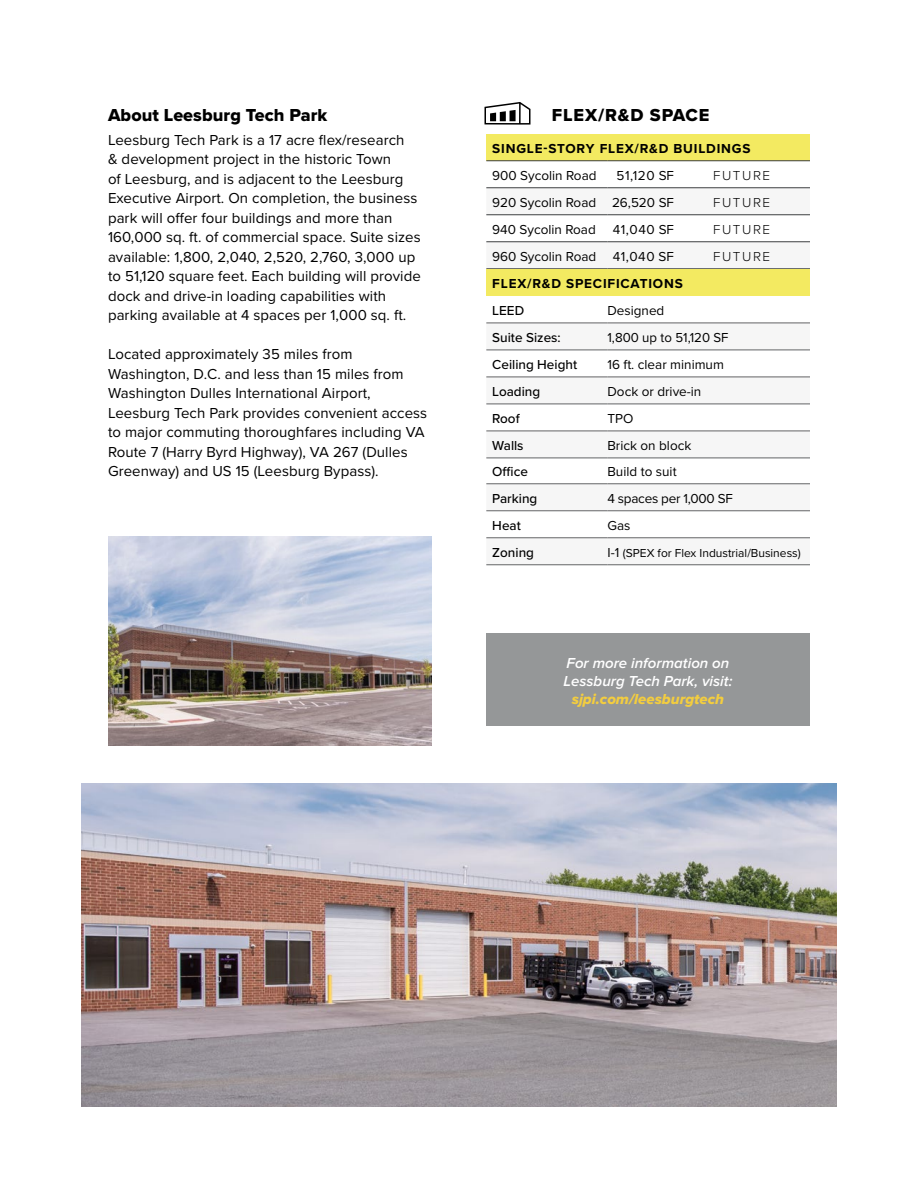
<style>
.page{position:relative;width:918px;height:1188px;background:#fff}
.page>*{position:absolute;margin:0;border:0;box-sizing:border-box;transform-origin:0 0}
.t1{font:18px "Proxima Nova Extrabld";letter-spacing:.005em;color:#000}
.t2{font:18px "Proxima Nova Extrabld";letter-spacing:.05em;color:#000}
.t3{font:15px/19.5px "Proxima Nova";letter-spacing:.005em;color:#000}
.t4{font:italic 600 15px/18px "Proxima Nova";color:#fff}
.t5{font:15px "Proxima Nova Extrabld It";color:#f3cd3f}
.t6{font:13.5px "Proxima Nova";color:#000}
.t7{font:500 13.5px "Proxima Nova";color:#000}
.t8{font:700 13.5px "Proxima Nova";letter-spacing:.06em;color:#000}
.t9{font:300 13.5px "Proxima Nova";letter-spacing:.12em;color:#000}
.t10{font:13.5px "Proxima Nova";letter-spacing:-.02em;color:#000}
.t11{font:12px "Proxima Nova";color:#000}
.s1{font-size:13.5px}
</style>
<div class="page">
<img style="left:108px;top:537px;width:324px;height:209px">
<div style="left:486px;top:134px;width:324px;height:27px;background:#f3ea61"></div>
<svg style="left:486px;top:214px;width:324px;height:55px"></svg>
<hr style="left:486px;top:161px;width:122px;height:1px;background:#3d3f41">
<hr style="left:608px;top:161px;width:202px;height:1px;background:#3d3f41">
<hr style="left:486px;top:188px;width:122px;height:1px;background:#3d3f41">
<hr style="left:608px;top:188px;width:202px;height:1px;background:#3d3f41">
<hr style="left:486px;top:215px;width:122px;height:1px;background:#3d3f41">
<hr style="left:608px;top:215px;width:202px;height:1px;background:#3d3f41">
<hr style="left:486px;top:242px;width:122px;height:1px;background:#3d3f41">
<hr style="left:608px;top:242px;width:202px;height:1px;background:#3d3f41">
<div style="left:486px;top:269px;width:324px;height:27px;background:#f3ea61"></div>
<svg style="left:486px;top:349px;width:324px;height:216px;fill:#f6f6f6"></svg>
<svg style="left:486px;top:351px;width:324px;height:187px"></svg>
<hr style="left:486px;top:323px;width:122px;height:1px;background:#636466">
<hr style="left:608px;top:323px;width:202px;height:1px;background:#636466">
<hr style="left:486px;top:350px;width:122px;height:1px;background:#636466">
<hr style="left:608px;top:350px;width:202px;height:1px;background:#636466">
<hr style="left:486px;top:377px;width:122px;height:1px;background:#636466">
<hr style="left:608px;top:377px;width:202px;height:1px;background:#636466">
<hr style="left:486px;top:404px;width:122px;height:1px;background:#636466">
<hr style="left:608px;top:404px;width:202px;height:1px;background:#636466">
<hr style="left:486px;top:431px;width:122px;height:1px;background:#636466">
<hr style="left:608px;top:431px;width:202px;height:1px;background:#636466">
<hr style="left:486px;top:458px;width:122px;height:1px;background:#636466">
<hr style="left:608px;top:458px;width:202px;height:1px;background:#636466">
<hr style="left:486px;top:484px;width:122px;height:1px;background:#636466">
<hr style="left:608px;top:484px;width:202px;height:1px;background:#636466">
<hr style="left:486px;top:511px;width:122px;height:1px;background:#636466">
<hr style="left:608px;top:511px;width:202px;height:1px;background:#636466">
<hr style="left:486px;top:538px;width:122px;height:1px;background:#636466">
<hr style="left:608px;top:538px;width:202px;height:1px;background:#636466">
<hr style="left:486px;top:565px;width:122px;height:1px;background:#636466">
<hr style="left:608px;top:565px;width:202px;height:1px;background:#636466">
<svg style="left:484px;top:102px;width:46px;height:23px"></svg>
<img style="left:81px;top:783px;width:756px;height:324px">
<div style="left:486px;top:634px;width:324px;height:92px;background:#959798"></div>
<p class="t1" style="left:108px;top:101px;width:221px">About Leesburg Tech Park</p>
<p class="t3" style="left:108px;top:129px;width:314px">Leesburg Tech Park is a 17 acre flex/research<br>&amp; development project in the historic Town<br>of Leesburg, and is adjacent to the Leesburg Executive Airport. On completion, the business park will offer four buildings and more than 160,000 sq. ft. of commercial space. Suite sizes available: 1,800, 2,040, 2,520, 2,760, 3,000 up to 51,120 square feet. Each building will provide dock and drive-in loading capabilities with parking available at 4 spaces per 1,000 sq. ft.</p>
<p class="t3" style="left:108px;top:344px;width:321px">Located approximately 35 miles from Washington, D.C. and less than 15 miles from Washington Dulles International Airport, Leesburg Tech Park provides convenient access to major commuting thoroughfares including VA Route 7 (Harry Byrd Highway), VA 267 (Dulles Greenway) and US 15 (Leesburg Bypass).</p>
<p class="t2" style="left:552px;top:102px;width:159px">FLEX/R&amp;D SPACE</p>
<p class="t8" style="left:492px;top:138px;width:260px">SINGLE-STORY FLEX/R&amp;D BUILDINGS</p>
<p class="t6" style="left:492px;top:165px;width:106px">900 Sycolin Road</p>
<p class="t6" style="left:617px;top:165px;width:59px">51,120 SF</p>
<p class="t9" style="left:713px;top:167px;width:59px">FUTURE</p>
<p class="t6" style="left:492px;top:192px;width:183px">920 Sycolin Road 26,520 SF</p>
<p class="t9" style="left:713px;top:194px;width:59px">FUTURE</p>
<p class="t6" style="left:492px;top:219px;width:105px">940 Sycolin Road</p>
<p class="t6" style="left:613px;top:219px;width:63px">41,040 SF</p>
<p class="t9" style="left:713px;top:221px;width:59px">FUTURE</p>
<p class="t6" style="left:492px;top:246px;width:183px">960 Sycolin Road 41,040 SF</p>
<p class="t9" style="left:713px;top:248px;width:59px">FUTURE</p>
<p class="t8" style="left:492px;top:273px;width:192px">FLEX/R&amp;D SPECIFICATIONS</p>
<p class="t7" style="left:492px;top:300px;width:33px">LEED</p>
<p class="t6" style="left:607px;top:300px;width:58px">Designed</p>
<p class="t7" style="left:492px;top:327px;width:70px">Suite Sizes:</p>
<p class="t6" style="left:608px;top:327px;width:123px">1,800 up to 51,120 SF</p>
<p class="t7" style="left:492px;top:354px;width:86px">Ceiling Height</p>
<p class="t6" style="left:607px;top:354px;width:118px">16 ft. clear minimum</p>
<p class="t7" style="left:492px;top:381px;width:49px">Loading</p>
<p class="t6" style="left:607px;top:381px;width:95px">Dock or drive-in</p>
<p class="t7" style="left:492px;top:408px;width:29px">Roof</p>
<p class="t6" style="left:607px;top:408px;width:27px">TPO</p>
<p class="t7" style="left:492px;top:435px;width:33px">Walls</p>
<p class="t6" style="left:607px;top:435px;width:85px">Brick on block</p>
<p class="t7" style="left:492px;top:462px;width:37px">Office</p>
<p class="t6" style="left:607px;top:462px;width:71px">Build to suit</p>
<p class="t7" style="left:492px;top:488px;width:47px">Parking</p>
<p class="t10" style="left:607px;top:488px;width:127px">4 spaces per 1,000 SF</p>
<p class="t7" style="left:492px;top:515px;width:30px">Heat</p>
<p class="t6" style="left:607px;top:515px;width:25px">Gas</p>
<p class="t7" style="left:492px;top:542px;width:43px">Zoning</p>
<p class="t11" style="left:607px;top:544px;width:195px"><span class="s1">I-1</span> (SPEX for Flex Industrial/Business)</p>
<p class="t4" style="left:564px;top:654px;width:170px">For more information on<br>Lessburg Tech Park, visit:</p>
<p class="t5" style="left:572px;top:690px;width:154px">sjpi.com/leesburgtech</p>
</div>
